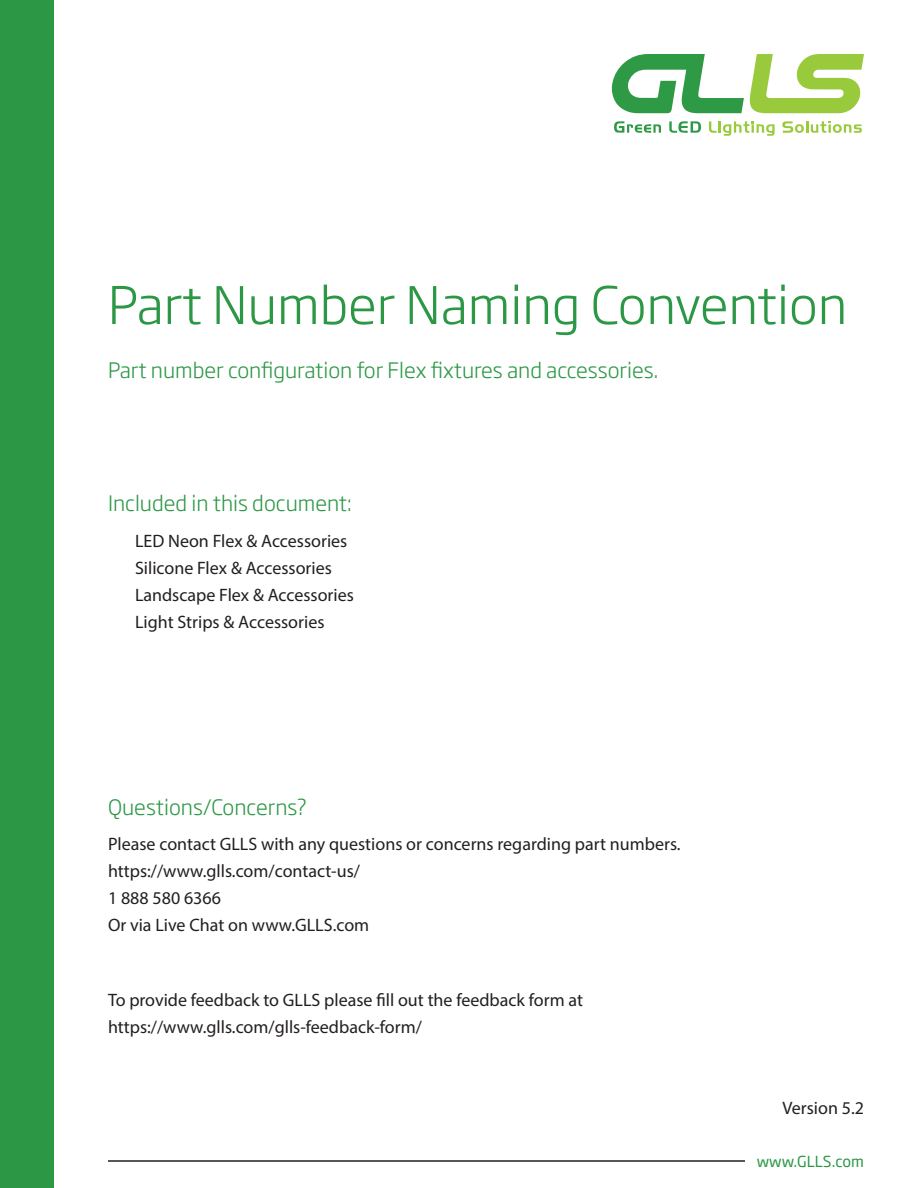
<style>
.page{position:relative;width:918px;height:1188px;background:#fff}
.page>*{position:absolute;margin:0;border:0;box-sizing:border-box;transform-origin:0 0}
.t1{font:300 51px "Soho Gothic Pro";color:#2c9846}
.Paragraph_Style_1{font:300 21px "Soho Gothic Pro";color:#2c9846}
.t2{font:18px "Myriad Pro";color:#231f20}
.t3{font:15px "Soho Gothic Pro";color:#2c9846}
</style>
<div class="page">
<div style="left:0;top:0;width:54px;height:1188px;background:#2c9846"></div>
<svg style="left:612px;top:54px;width:252px;height:59px"></svg>
<svg style="left:669px;top:121px;width:32px;height:12px"></svg>
<svg style="left:614px;top:121px;width:47px;height:12px"></svg>
<svg style="left:782px;top:121px;width:80px;height:12px"></svg>
<svg style="left:709px;top:121px;width:66px;height:15px"></svg>
<hr style="left:108px;top:1160px;width:637px;height:2px;background:#231f20">
<p class="t1" style="left:108px;top:265px;width:741px">Part Number Naming Convention</p>
<p class="Paragraph_Style_1" style="left:108px;top:354px;width:552px">Part number configuration for Flex fixtures and accessories.</p>
<p class="Paragraph_Style_1" style="left:108px;top:487px;width:245px">Included in this document:</p>
<p class="t2" style="left:135px;top:529px;width:214px">LED Neon Flex &amp; Accessories</p>
<p class="t2" style="left:135px;top:556px;width:198px">Silicone Flex &amp; Accessories</p>
<p class="t2" style="left:135px;top:583px;width:220px">Landscape Flex &amp; Accessories</p>
<p class="t2" style="left:135px;top:610px;width:191px">Light Strips &amp; Accessories</p>
<p class="Paragraph_Style_1" style="left:108px;top:791px;width:200px">Questions/Concerns?</p>
<p class="t2" style="left:108px;top:833px;width:574px">Please contact GLLS with any questions or concerns regarding part numbers.</p>
<p class="t2" style="left:108px;top:860px;width:254px">https://www.glls.com/contact-us/</p>
<p class="t2" style="left:108px;top:887px;width:115px">1 888 580 6366</p>
<p class="t2" style="left:108px;top:914px;width:263px">Or via Live Chat on www.GLLS.com</p>
<p class="t2" style="left:108px;top:989px;width:477px">To provide feedback to GLLS please fill out the feedback form at</p>
<p class="t2" style="left:108px;top:1016px;width:315px">https://www.glls.com/glls-feedback-form/</p>
<p class="t2" style="left:782px;top:1097px;width:83px">Version 5.2</p>
<p class="t3" style="left:757px;top:1150px;width:109px">www.GLLS.com</p>
</div>
